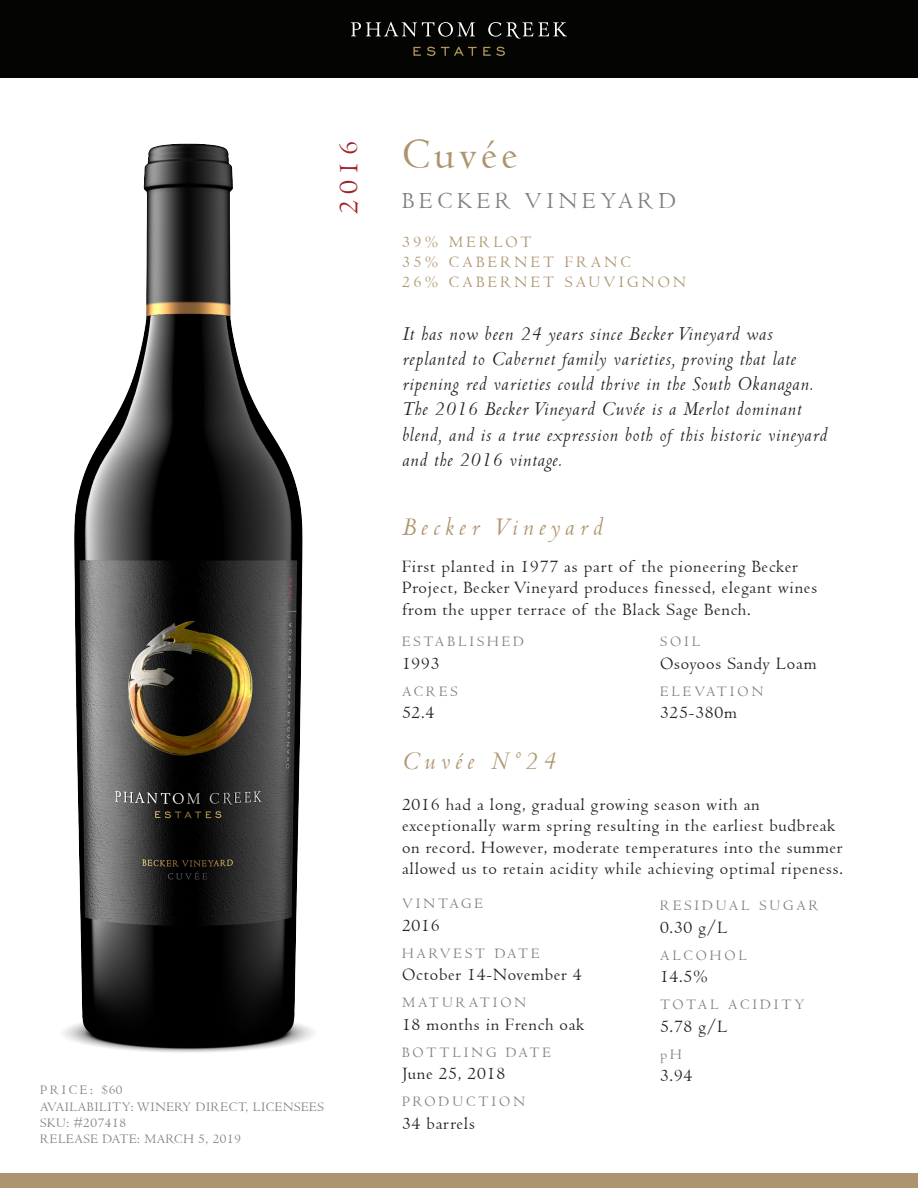
<style>
.page{position:relative;width:918px;height:1188px;background:#fff}
.page>*{position:absolute;margin:0;border:0;box-sizing:border-box;transform-origin:0 0}
.t1{font:45px "Centaur";letter-spacing:.09em;color:#ae946e}
.t2{font:28.5px "Centaur";color:#9f252a}
.t3{font:italic 27px "Centaur";letter-spacing:.2em;color:#ae946e}
.t4{font:24px "Centaur";letter-spacing:.2em;color:#7f8080}
.t5{font:italic 21px/25.2px "Centaur";letter-spacing:.045em;color:#231f20}
.t6{font:18px/21.6px "Centaur";letter-spacing:.045em;color:#231f20}
.t7{font:16.5px "Centaur";letter-spacing:.2em;color:#ae946e}
.t8{font:15px "Centaur";letter-spacing:.2em;color:#7f8080}
.t9{font:13.5px "Centaur";letter-spacing:.045em;color:#7f8080}
</style>
<div class="page">
<div style="left:0;top:0;width:918px;height:78px;background:#040503"></div>
<svg style="left:351px;top:22px;width:124px;height:15px"></svg>
<svg style="left:488px;top:22px;width:13px;height:15px"></svg>
<svg style="left:507px;top:22px;width:60px;height:17px"></svg>
<svg style="left:413px;top:47px;width:8px;height:9px"></svg>
<svg style="left:427px;top:47px;width:8px;height:9px"></svg>
<svg style="left:441px;top:47px;width:36px;height:9px"></svg>
<svg style="left:483px;top:47px;width:22px;height:9px"></svg>
<div style="left:0;top:1173px;width:918px;height:15px;background:#ad946e"></div>
<img style="left:63px;top:143px;width:251px;height:910px">
<p class="t2" style="left:332px;top:214px;width:74px;rotate:-90deg">2016</p>
<p class="t9" style="left:40px;top:1082px;width:84px">PRICE: $60</p>
<p class="t9" style="left:40px;top:1098px;width:285px">AVAILABILITY: WINERY DIRECT, LICENSEES</p>
<p class="t9" style="left:40px;top:1114px;width:87px">SKU: #207418</p>
<p class="t9" style="left:40px;top:1131px;width:202px">RELEASE DATE: MARCH 5, 2019</p>
<p class="t1" style="left:402px;top:127px;width:117px">Cuvée</p>
<p class="t4" style="left:402px;top:186px;width:275px">BECKER VINEYARD</p>
<p class="t7" style="left:402px;top:232px;width:131px">39% MERLOT</p>
<p class="t7" style="left:402px;top:252px;width:230px">35% CABERNET FRANC</p>
<p class="t7" style="left:402px;top:272px;width:286px">26% CABERNET SAUVIGNON</p>
<p class="t5" style="left:402px;top:321px;width:426px">It has now been 24 years since Becker Vineyard was replanted to Cabernet family varieties, proving that late ripening red varieties could thrive in the South Okanagan.<br>The 2016 Becker Vineyard Cuvée is a Merlot dominant blend, and is a true expression both of this historic vineyard and the 2016 vintage.</p>
<p class="t3" style="left:402px;top:510px;width:202px">Becker Vineyard</p>
<p class="t6" style="left:402px;top:555px;width:417px">First planted in 1977 as part of the pioneering Becker<br>Project, Becker Vineyard produces finessed, elegant wines from the upper terrace of the Black Sage Bench.</p>
<p class="t8" style="left:402px;top:632px;width:123px">ESTABLISHED</p>
<p class="t6" style="left:402px;top:652px;width:39px">1993</p>
<p class="t8" style="left:402px;top:682px;width:57px">ACRES</p>
<p class="t6" style="left:402px;top:702px;width:34px">52.4</p>
<p class="t3" style="left:402px;top:745px;width:155px">Cuvée Nº24</p>
<p class="t8" style="left:660px;top:632px;width:42px">SOIL</p>
<p class="t6" style="left:660px;top:652px;width:158px">Osoyoos Sandy Loam</p>
<p class="t8" style="left:660px;top:682px;width:105px">ELEVATION</p>
<p class="t6" style="left:660px;top:702px;width:78px">325-380m</p>
<p class="t6" style="left:402px;top:793px;width:443px">2016 had a long, gradual growing season with an exceptionally warm spring resulting in the earliest budbreak on record. However, moderate temperatures into the summer allowed us to retain acidity while achieving optimal ripeness.</p>
<p class="t8" style="left:402px;top:895px;width:82px">VINTAGE</p>
<p class="t6" style="left:402px;top:914px;width:39px">2016</p>
<p class="t8" style="left:402px;top:944px;width:139px">HARVEST DATE</p>
<p class="t6" style="left:402px;top:964px;width:181px">October 14-November 4</p>
<p class="t8" style="left:402px;top:994px;width:126px">MATURATION</p>
<p class="t6" style="left:402px;top:1013px;width:184px">18 months in French oak</p>
<p class="t8" style="left:402px;top:1043px;width:150px">BOTTLING DATE</p>
<p class="t6" style="left:402px;top:1063px;width:105px">June 25, 2018</p>
<p class="t8" style="left:402px;top:1093px;width:124px">PRODUCTION</p>
<p class="t6" style="left:402px;top:1112px;width:74px">34 barrels</p>
<p class="t8" style="left:660px;top:897px;width:160px">RESIDUAL SUGAR</p>
<p class="t6" style="left:660px;top:916px;width:69px">0.30 g/L</p>
<p class="t8" style="left:660px;top:946px;width:88px">ALCOHOL</p>
<p class="t6" style="left:660px;top:966px;width:49px">14.5%</p>
<p class="t8" style="left:660px;top:996px;width:146px">TOTAL ACIDITY</p>
<p class="t6" style="left:660px;top:1015px;width:69px">5.78 g/L</p>
<p class="t8" style="left:660px;top:1045px;width:23px">pH</p>
<p class="t6" style="left:660px;top:1065px;width:34px">3.94</p>
</div>
